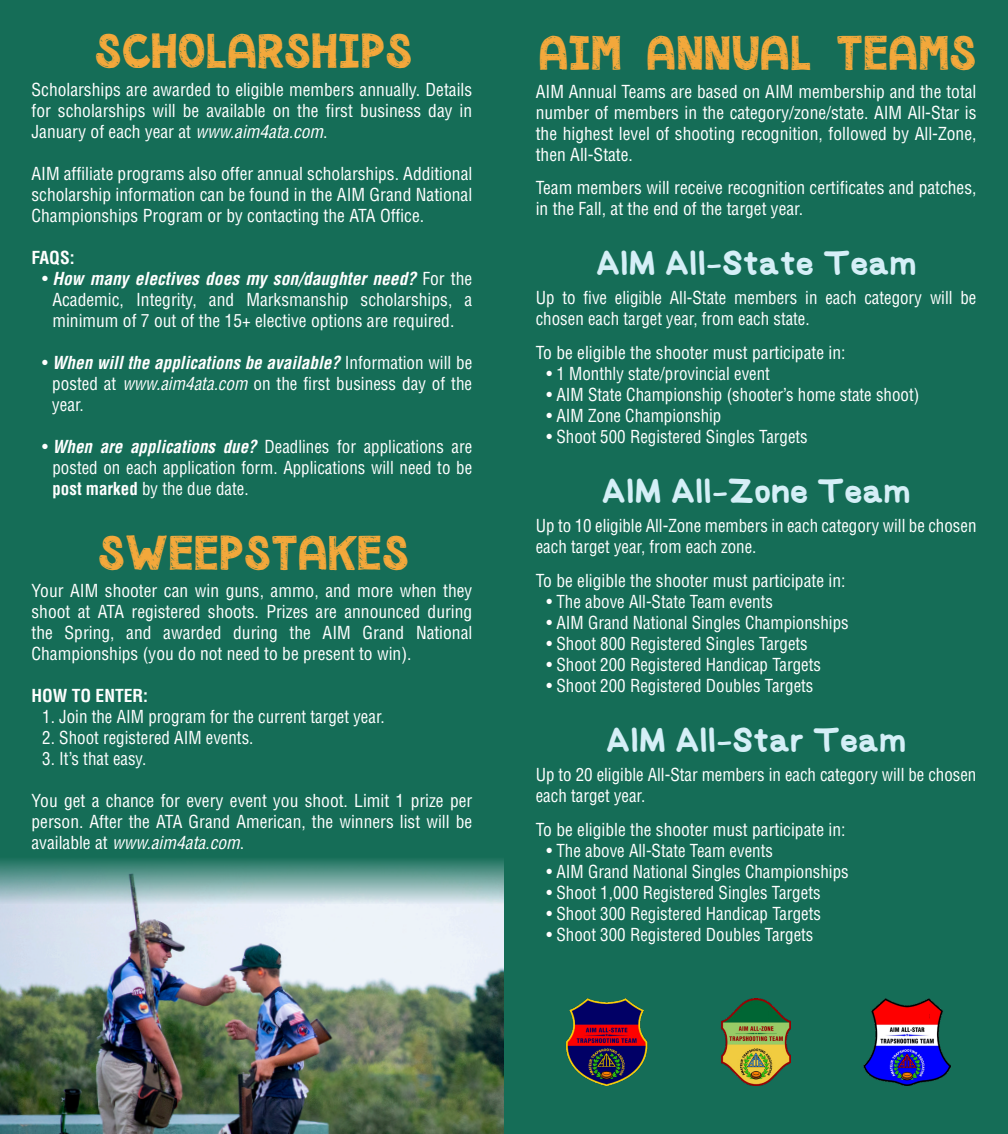
<style>
.page{position:relative;width:1008px;height:1134px;background:#156d57}
.page>*{position:absolute;margin:0;border:0;box-sizing:border-box;transform-origin:0 0}
.t1{font:49px "Forfty Scribble";color:#f3a83b}
.t2{font:900 35px "Coffee Shop";color:#d5eff7}
.t3{font:condensed 17.5px/21px "Helvetica LT Std";color:#fff;text-align:justify}
.t4{font:700 condensed 17.5px "Helvetica LT Std";color:#fff}
.s1{font-style:italic}
.s2{font-weight:700;font-style:italic}
.s3{font-weight:700}
</style>
<div class="page">
<img style="left:863px;top:998px;width:87px;height:87px">
<div style="left:884px;top:1013px;width:45px;height:6px;background:#fe0000"></div>
<img style="left:721px;top:998px;width:69px;height:87px">
<div style="left:744px;top:1006px;width:23px;height:13px;background:#006634"></div>
<img style="left:566px;top:998px;width:82px;height:87px">
<div style="left:583px;top:1007px;width:44px;height:14px;background:#010066"></div>
<img style="left:0;top:859px;width:504px;height:275px">
<p class="t1" style="left:93px;top:33px;width:319px">SCHOLARSHIPS</p>
<p class="t1" style="left:537px;top:35px;width:439px">AIM ANNUAL TEAMS</p>
<p class="t3" style="left:32px;top:79px;width:442px">Scholarships are awarded to eligible members annually. Details for scholarships will be available on the first business day in January of each year at <span class="s1">www.aim4ata.com</span>.</p>
<p class="t3" style="left:32px;top:163px;width:442px">AIM affiliate programs also offer annual scholarships. Additional scholarship information can be found in the AIM Grand National Championships Program or by contacting the ATA Office.</p>
<p class="t4" style="left:32px;top:247px;width:45px">FAQS:</p>
<p class="t3" style="left:42px;top:268px;width:432px;text-align:center">• <span class="s2">How many electives does my son/daughter need?</span> For the<br>Academic, Integrity, and Marksmanship scholarships, a minimum of 7 out of the 15+ elective options are required.</p>
<p class="t3" style="left:52px;top:352px;width:422px;text-indent:-10px">• <span class="s2">When will the applications be available?</span> Information will be posted at <span class="s1">www.aim4ata.com</span> on the first business day of the year.</p>
<p class="t3" style="left:52px;top:436px;width:421px;text-indent:-10px">• <span class="s2">When are applications due?</span> Deadlines for applications are posted on each application form. Applications will need to be <span class="s3">post marked</span> by the due date.</p>
<p class="t1" style="left:97px;top:535px;width:312px">SWEEPSTAKES</p>
<p class="t3" style="left:32px;top:580px;width:442px">Your AIM shooter can win guns, ammo, and more when they shoot at ATA registered shoots. Prizes are announced during the Spring, and awarded during the AIM Grand National Championships (you do not need to be present to win).</p>
<p class="t4" style="left:32px;top:685px;width:118px">HOW TO ENTER:</p>
<p class="t3" style="left:42px;top:706px;width:344px">1. Join the AIM program for the current target year.</p>
<p class="t3" style="left:42px;top:727px;width:213px">2. Shoot registered AIM events.</p>
<p class="t3" style="left:42px;top:748px;width:106px">3. It’s that easy.</p>
<p class="t3" style="left:32px;top:790px;width:442px">You get a chance for every event you shoot. Limit 1 prize per person. After the ATA Grand American, the winners list will be available at <span class="s1">www.aim4ata.com</span>.</p>
<p class="t3" style="left:536px;top:81px;width:442px">AIM Annual Teams are based on AIM membership and the total number of members in the category/zone/state. AIM All-Star is the highest level of shooting recognition, followed by All-Zone, then All-State.</p>
<p class="t3" style="left:536px;top:177px;width:442px">Team members will receive recognition certificates and patches, in the Fall, at the end of the target year.</p>
<p class="t2" style="left:596px;top:248px;width:322px">AIM All-State Team</p>
<p class="t3" style="left:536px;top:287px;width:442px">Up to five eligible All-State members in each category will be chosen each target year, from each state.</p>
<p class="t3" style="left:536px;top:342px;width:311px">To be eligible the shooter must participate in:</p>
<p class="t3" style="left:547px;top:363px;width:225px">• 1 Monthly state/provincial event</p>
<p class="t3" style="left:547px;top:384px;width:374px">• AIM State Championship (shooter’s home state shoot)</p>
<p class="t3" style="left:547px;top:405px;width:176px">• AIM Zone Championship</p>
<p class="t3" style="left:547px;top:426px;width:263px">• Shoot 500 Registered Singles Targets</p>
<p class="t2" style="left:602px;top:476px;width:311px">AIM All-Zone Team</p>
<p class="t3" style="left:536px;top:515px;width:442px">Up to 10 eligible All-Zone members in each category will be chosen each target year, from each zone.</p>
<p class="t3" style="left:536px;top:570px;width:311px">To be eligible the shooter must participate in:</p>
<p class="t3" style="left:547px;top:591px;width:228px">• The above All-State Team events</p>
<p class="t3" style="left:547px;top:612px;width:304px">• AIM Grand National Singles Championships</p>
<p class="t3" style="left:547px;top:633px;width:263px">• Shoot 800 Registered Singles Targets</p>
<p class="t3" style="left:547px;top:654px;width:276px">• Shoot 200 Registered Handicap Targets</p>
<p class="t3" style="left:547px;top:675px;width:268px">• Shoot 200 Registered Doubles Targets</p>
<p class="t2" style="left:606px;top:724px;width:302px">AIM All-Star Team</p>
<p class="t3" style="left:536px;top:764px;width:442px">Up to 20 eligible All-Star members in each category will be chosen each target year.</p>
<p class="t3" style="left:536px;top:819px;width:311px">To be eligible the shooter must participate in:</p>
<p class="t3" style="left:547px;top:840px;width:228px">• The above All-State Team events</p>
<p class="t3" style="left:547px;top:861px;width:304px">• AIM Grand National Singles Championships</p>
<p class="t3" style="left:547px;top:882px;width:276px">• Shoot 1,000 Registered Singles Targets</p>
<p class="t3" style="left:547px;top:903px;width:276px">• Shoot 300 Registered Handicap Targets</p>
<p class="t3" style="left:547px;top:924px;width:268px">• Shoot 300 Registered Doubles Targets</p>
</div>
